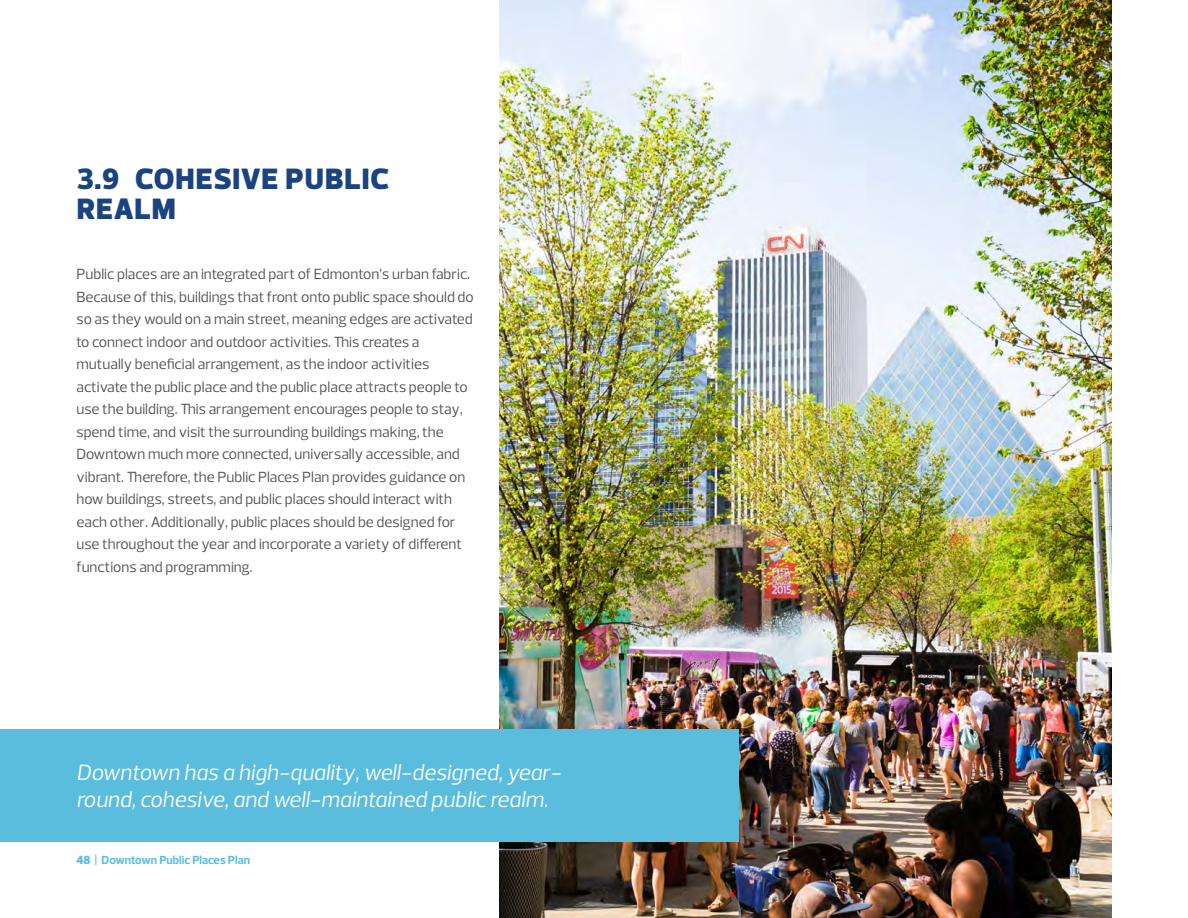
<style>
.page{position:relative;width:1188px;height:918px;background:#fff}
.page>*{position:absolute;margin:0;border:0;box-sizing:border-box;transform-origin:0 0}
.t1{font:900 30px/30px "Prelo";letter-spacing:.04em;color:#1a4380}
.Callout__White{font:italic 22.5px/27px "Prelo";color:#fff}
.Text{font:15px/22.5px "Prelo";color:#4f4d50}
.t2{font:700 12px "Prelo";color:#5bbdde}
.s1{font-weight:900}
</style>
<div class="page">
<img style="left:500px;top:0;width:612px;height:918px">
<div style="left:0;top:729px;width:739px;height:112px;background:#5bbdde"></div>
<p class="t1" style="left:77px;top:164px;width:314px">3.9 COHESIVE PUBLIC<br>REALM</p>
<p class="Text" style="left:76px;top:263px;width:399px">Public places are an integrated part of Edmonton’s urban fabric.<br>Because of this, buildings that front onto public space should do so as they would on a main street, meaning edges are activated to connect indoor and outdoor activities. This creates a mutually beneficial arrangement, as the indoor activities activate the public place and the public place attracts people to use the building. This arrangement encourages people to stay, spend time, and visit the surrounding buildings making, the Downtown much more connected, universally accessible, and vibrant. Therefore, the Public Places Plan provides guidance on how buildings, streets, and public places should interact with each other. Additionally, public places should be designed for use throughout the year and incorporate a variety of different functions and programming.</p>
<p class="Callout__White" style="left:76px;top:759px;width:487px">Downtown has a high-quality, well-designed, year&shy;round, cohesive, and well-maintained public realm.</p>
<p class="t2" style="left:76px;top:853px;width:175px"><span class="s1">48</span> | Downtown Public Places Plan</p>
</div>
